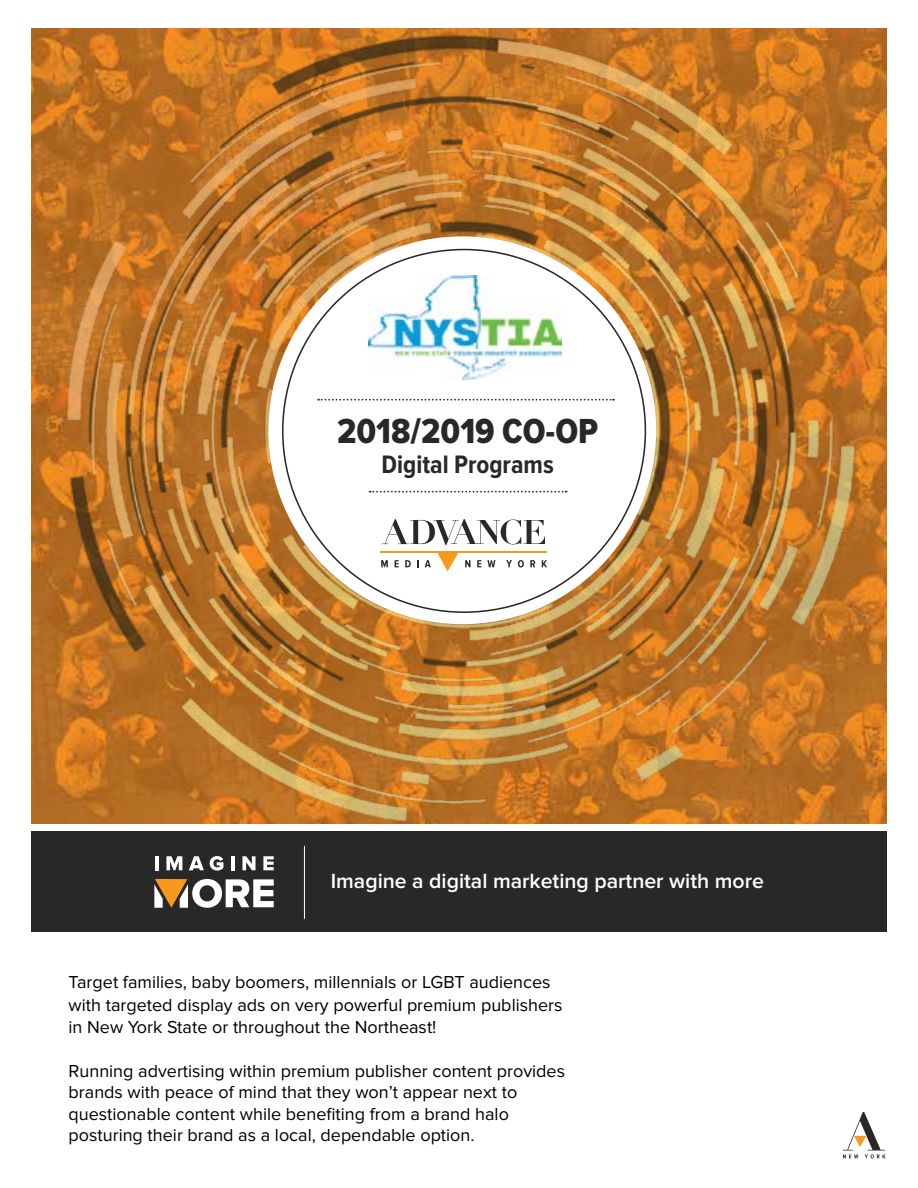
<style>
.page{position:relative;width:918px;height:1188px;background:#fff}
.page>*{position:absolute;margin:0;border:0;box-sizing:border-box;transform-origin:0 0}
.t1{font:36.15px "Proxima Nova Cond Extrabld";color:#292829}
.t2{font:700 26.1px "Proxima Nova Cond";color:#292829}
.t3{font:600 21.3px "Proxima Nova";color:#fff}
.t4{font:18px/21.6px "Proxima Nova";color:#000}
</style>
<div class="page">
<div style="left:31px;top:832px;width:855px;height:100px;background:#292829"></div>
<img style="left:31px;top:29px;width:855px;height:795px">
<img style="left:52px;top:28px;width:813px;height:804px">
<div style="left:268px;top:236px;width:388px;height:388px;background:#fff;border-radius:50%"></div>
<img style="left:369px;top:276px;width:193px;height:103px">
<hr style="left:381px;top:552px;width:166px;height:1px;background:#f8991d">
<svg style="left:437px;top:553px;width:21px;height:18px"></svg>
<svg style="left:465px;top:560px;width:5px;height:7px"></svg>
<svg style="left:477px;top:560px;width:4px;height:7px"></svg>
<svg style="left:487px;top:560px;width:9px;height:7px"></svg>
<svg style="left:506px;top:560px;width:6px;height:7px"></svg>
<svg style="left:542px;top:560px;width:5px;height:7px"></svg>
<svg style="left:381px;top:560px;width:7px;height:7px"></svg>
<svg style="left:395px;top:560px;width:4px;height:7px"></svg>
<svg style="left:417px;top:560px;width:2px;height:7px"></svg>
<svg style="left:425px;top:560px;width:6px;height:7px"></svg>
<svg style="left:382px;top:519px;width:163px;height:26px"></svg>
<svg style="left:405px;top:560px;width:6px;height:7px"></svg>
<svg style="left:518px;top:560px;width:6px;height:7px"></svg>
<svg style="left:530px;top:560px;width:5px;height:7px"></svg>
<svg style="left:370px;top:491px;width:197px;height:2px"></svg>
<svg style="left:318px;top:399px;width:296px;height:2px"></svg>
<hr style="left:155px;top:856px;width:4px;height:14px;background:#fff">
<svg style="left:166px;top:856px;width:16px;height:14px"></svg>
<svg style="left:189px;top:856px;width:15px;height:14px"></svg>
<svg style="left:210px;top:856px;width:13px;height:15px"></svg>
<hr style="left:231px;top:856px;width:4px;height:14px;background:#fff">
<svg style="left:242px;top:856px;width:14px;height:14px"></svg>
<svg style="left:263px;top:856px;width:11px;height:14px"></svg>
<svg style="left:154px;top:879px;width:120px;height:29px"></svg>
<hr style="left:304px;top:846px;width:1px;height:73px;background:#fff">
<svg style="left:843px;top:1112px;width:42px;height:46px"></svg>
<h1 class="t1" style="left:337px;top:410px;width:263px">2018/2019 CO-OP</h1>
<h2 class="t2" style="left:382px;top:449px;width:174px">Digital Programs</h2>
<p class="t3" style="left:331px;top:869px;width:435px">Imagine a digital marketing partner with more</p>
<p class="t4" style="left:69px;top:971px;width:495px;line-height:22.5px">Target families, baby boomers, millennials or LGBT audiences with targeted display ads on very powerful premium publishers in New York State or throughout the Northeast!</p>
<p class="t4" style="left:69px;top:1060px;width:498px">Running advertising within premium publisher content provides brands with peace of mind that they won’t appear next to questionable content while benefiting from a brand halo posturing their brand as a local, dependable option.</p>
</div>
